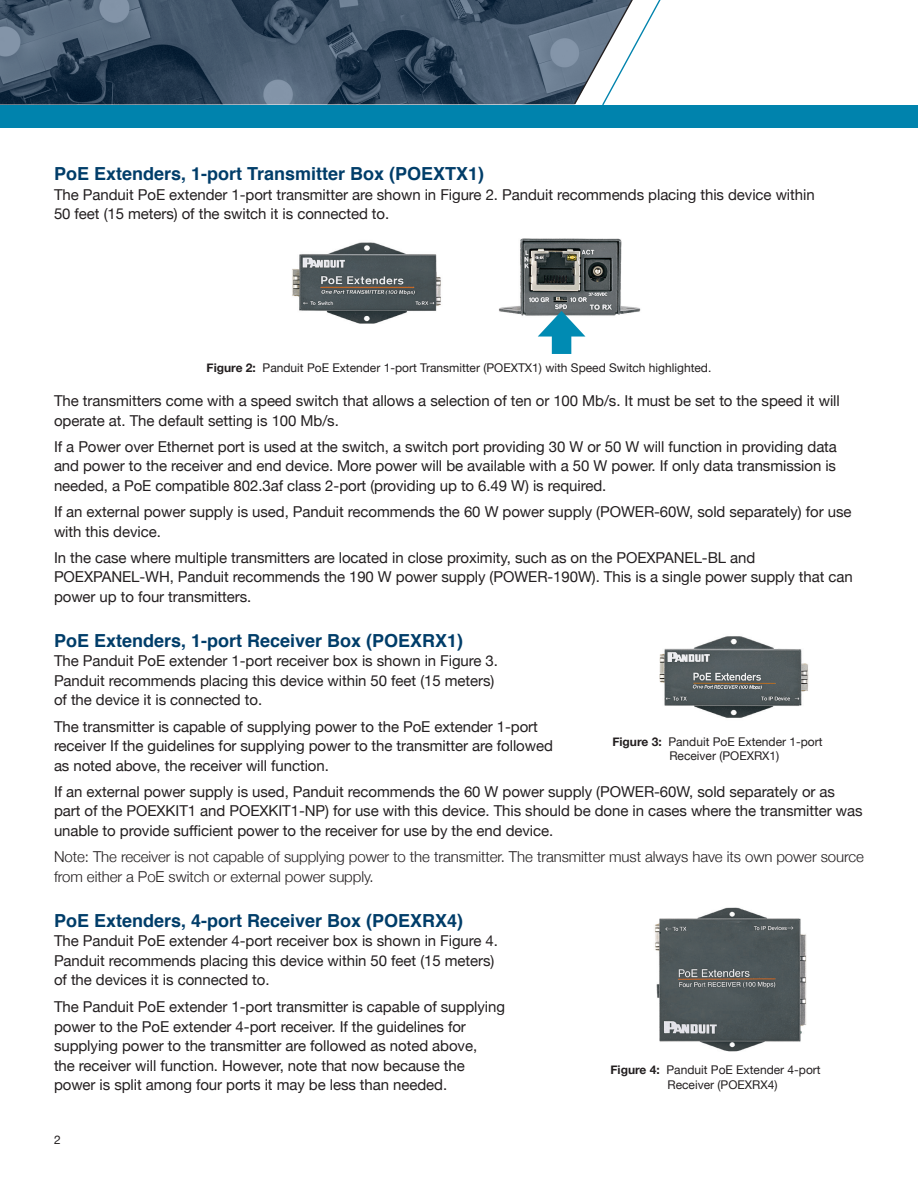
<style>
.page{position:relative;width:918px;height:1188px;background:#fff}
.page>*{position:absolute;margin:0;border:0;box-sizing:border-box;transform-origin:0 0}
.t1{font:700 18px "Helvetica";color:#003d69}
.t2{font:15px/19.5px "Helvetica Neue";letter-spacing:-.005em;color:#231f20}
.t3{font:300 15px/19.5px "Helvetica Neue";letter-spacing:-.005em;color:#231f20}
.t4{font:12px/14.4px "Helvetica Neue";color:#231f20}
.s1{font-weight:700}
</style>
<div class="page">
<div style="left:0;top:105px;width:918px;height:22px;background:#0083ad"></div>
<img style="left:292px;top:242px;width:149px;height:82px">
<img style="left:498px;top:239px;width:143px;height:77px">
<div style="left:552px;top:327px;width:19px;height:27px;background:#008bb3"></div>
<svg style="left:538px;top:311px;width:47px;height:26px"></svg>
<img style="left:659px;top:636px;width:150px;height:82px">
<img style="left:654px;top:907px;width:153px;height:145px">
<img style="left:0;top:0;width:573px;height:105px">
<svg style="left:573px;top:0;width:88px;height:105px"></svg>
<p class="t1" style="left:54px;top:159px;width:432px">PoE Extenders, 1-port Transmitter Box (POEXTX1)</p>
<p class="t2" style="left:54px;top:186px;width:762px">The Panduit PoE extender 1-port transmitter are shown in Figure 2. Panduit recommends placing this device within<br>50 feet (15 meters) of the switch it is connected to.</p>
<p class="t4" style="left:207px;top:361px;width:506px"><span class="s1">Figure 2:</span> Panduit PoE Extender 1-port Transmitter (POEXTX1) with Speed Switch highlighted.</p>
<p class="t2" style="left:54px;top:392px;width:787px">The transmitters come with a speed switch that allows a selection of ten or 100 Mb/s. It must be set to the speed it will operate at. The default setting is 100 Mb/s.</p>
<p class="t2" style="left:54px;top:438px;width:785px;text-align:justify">If a Power over Ethernet port is used at the switch, a switch port providing 30 W or 50 W will function in providing data and power to the receiver and end device. More power will be available with a 50 W power. If only data transmission is needed, a PoE compatible 802.3af class 2-port (providing up to 6.49 W) is required.</p>
<p class="t2" style="left:54px;top:503px;width:799px">If an external power supply is used, Panduit recommends the 60 W power supply (POWER-60W, sold separately) for use with this device.</p>
<p class="t2" style="left:54px;top:549px;width:800px">In the case where multiple transmitters are located in close proximity, such as on the POEXPANEL-BL and<br>POEXPANEL-WH, Panduit recommends the 190 W power supply (POWER-190W). This is a single power supply that can power up to four transmitters.</p>
<p class="t1" style="left:54px;top:626px;width:411px">PoE Extenders, 1-port Receiver Box (POEXRX1)</p>
<p class="t2" style="left:54px;top:652px;width:446px">The Panduit PoE extender 1-port receiver box is shown in Figure 3.<br>Panduit recommends placing this device within 50 feet (15 meters) of the device it is connected to.</p>
<p class="t2" style="left:54px;top:717px;width:500px">The transmitter is capable of supplying power to the PoE extender 1-port receiver If the guidelines for supplying power to the transmitter are followed as noted above, the receiver will function.</p>
<p class="t2" style="left:54px;top:783px;width:810px">If an external power supply is used, Panduit recommends the 60 W power supply (POWER-60W, sold separately or as part of the POEXKIT1 and POEXKIT1-NP) for use with this device. This should be done in cases where the transmitter was unable to provide sufficient power to the receiver for use by the end device.</p>
<p class="t3" style="left:54px;top:846px;width:812px">Note: The receiver is not capable of supplying power to the transmitter. The transmitter must always have its own power source from either a PoE switch or external power supply.</p>
<p class="t4" style="left:669px;top:735px;width:155px;text-indent:-57px"><span class="s1">Figure 3:</span> Panduit PoE Extender 1-port<br>Receiver (POEXRX1)</p>
<p class="t1" style="left:54px;top:906px;width:411px">PoE Extenders, 4-port Receiver Box (POEXRX4)</p>
<p class="t2" style="left:54px;top:932px;width:446px">The Panduit PoE extender 4-port receiver box is shown in Figure 4.<br>Panduit recommends placing this device within 50 feet (15 meters) of the devices it is connected to.</p>
<p class="t2" style="left:54px;top:998px;width:452px">The Panduit PoE extender 1-port transmitter is capable of supplying power to the PoE extender 4-port receiver. If the guidelines for supplying power to the transmitter are followed as noted above,<br>the receiver will function. However, note that now because the power is split among four ports it may be less than needed.</p>
<p class="t4" style="left:54px;top:1134px;width:8px">2</p>
<p class="t4" style="left:668px;top:1063px;width:155px;text-indent:-57px"><span class="s1">Figure 4:</span> Panduit PoE Extender 4-port<br>Receiver (POEXRX4)</p>
</div>
